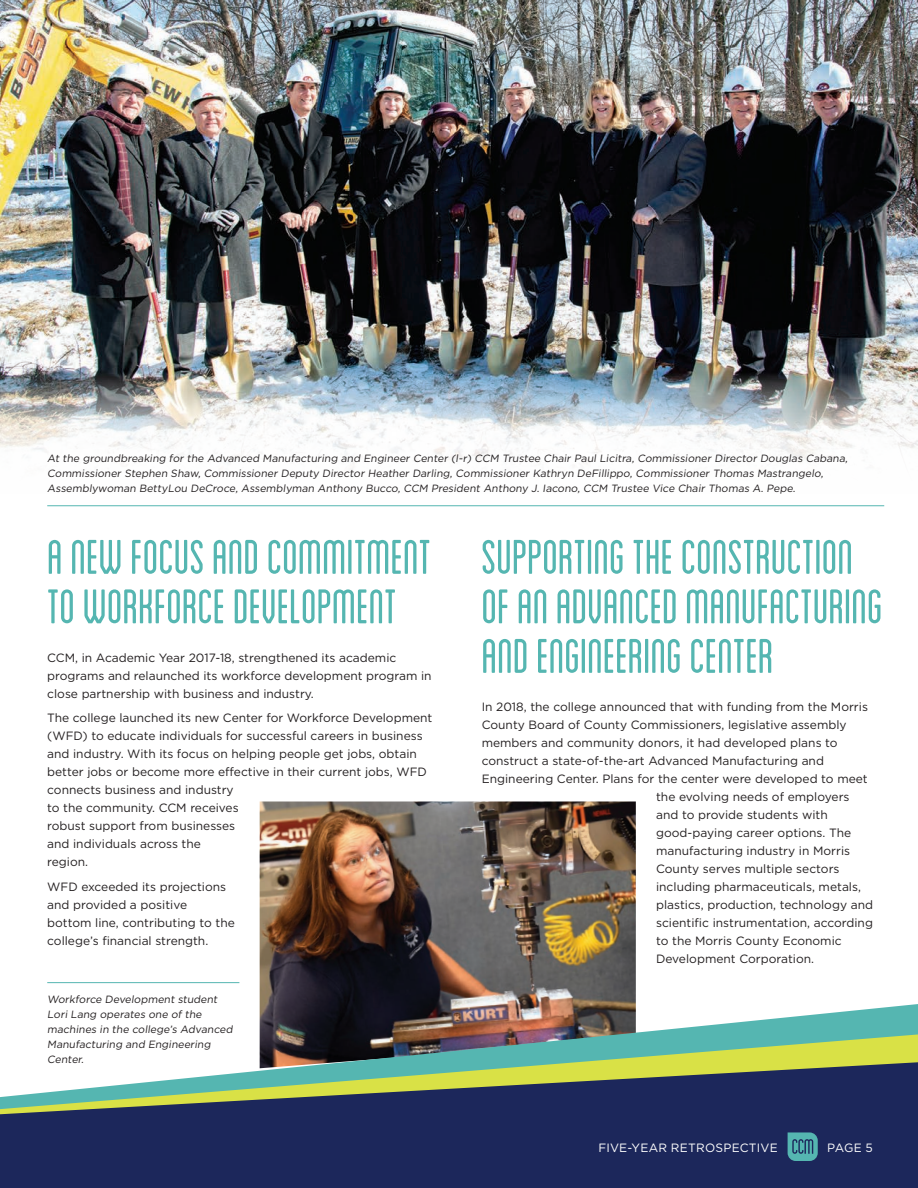
<style>
.page{position:relative;width:918px;height:1188px;background:#fff}
.page>*{position:absolute;margin:0;border:0;box-sizing:border-box;transform-origin:0 0}
.Highlight_Headings{font:condensed 51px/49.5px "Blanch";letter-spacing:-.005em;color:#55b6b1}
.At_a_glance_text{font:12px/18px "Gotham";color:#231f20}
.t1{font:12px "Gotham";letter-spacing:.02em;color:#fff}
.Photo_Caption_Green{font:10.5px/15px "Gotham";color:#231f20}
</style>
<div class="page">
<img style="left:260px;top:802px;width:376px;height:202px">
<img style="left:259px;top:1004px;width:659px;height:30px">
<img style="left:259px;top:1034px;width:659px;height:28px">
<svg style="left:0;top:1062px;width:918px;height:126px;background:#3c4c67"></svg>
<hr style="left:47px;top:982px;width:192px;height:1px;background:#55b6b1">
<img style="left:0;top:0;width:918px;height:464px">
<hr style="left:47px;top:505px;width:837px;height:1px;background:#55b6b1">
<svg style="left:788px;top:1132px;width:30px;height:29px"></svg>
<p class="Photo_Caption_Green" style="left:47px;top:451px;width:804px">At the groundbreaking for the Advanced Manufacturing and Engineer Center (l-r) CCM Trustee Chair Paul Licitra, Commissioner Director Douglas Cabana,<br>Commissioner Stephen Shaw, Commissioner Deputy Director Heather Darling, Commissioner Kathryn DeFillippo, Commissioner Thomas Mastrangelo,<br>Assemblywoman BettyLou DeCroce, Assemblyman Anthony Bucco, CCM President Anthony J. Iacono, CCM Trustee Vice Chair Thomas A. Pepe.</p>
<p class="Highlight_Headings" style="left:47px;top:530px;width:386px">A NEW FOCUS AND COMMITMENT<br>TO WORKFORCE DEVELOPMENT</p>
<p class="At_a_glance_text" style="left:47px;top:648px;width:386px">CCM, in Academic Year 2017-18, strengthened its academic programs and relaunched its workforce development program in close partnership with business and industry.</p>
<p class="At_a_glance_text" style="left:47px;top:709px;width:387px">The college launched its new Center for Workforce Development (WFD) to educate individuals for successful careers in business and industry. With its focus on helping people get jobs, obtain better jobs or become more effective in their current jobs, WFD connects business and industry<br>to the community. CCM receives<br>robust support from businesses<br>and individuals across the<br>region.</p>
<p class="At_a_glance_text" style="left:47px;top:878px;width:189px">WFD exceeded its projections and provided a positive<br>bottom line, contributing to the college’s financial strength.</p>
<p class="Photo_Caption_Green" style="left:47px;top:992px;width:189px">Workforce Development student<br>Lori Lang operates one of the machines in the college’s Advanced<br>Manufacturing and Engineering<br>Center.</p>
<p class="Highlight_Headings" style="left:482px;top:530px;width:403px">SUPPORTING THE CONSTRUCTION<br>OF AN ADVANCED MANUFACTURING<br>AND ENGINEERING CENTER</p>
<p class="At_a_glance_text" style="left:482px;top:698px;width:388px">In 2018, the college announced that with funding from the Morris</p>
<p class="At_a_glance_text" style="left:482px;top:716px;width:366px">County Board of County Commissioners, legislative assembly</p>
<p class="At_a_glance_text" style="left:482px;top:734px;width:358px">members and community donors, it had developed plans to</p>
<p class="At_a_glance_text" style="left:482px;top:752px;width:344px">construct a state-of-the-art Advanced Manufacturing and</p>
<p class="At_a_glance_text" style="left:482px;top:770px;width:388px">Engineering Center. Plans for the center were developed to meet</p>
<p class="At_a_glance_text" style="left:656px;top:788px;width:195px">the evolving needs of employers</p>
<p class="At_a_glance_text" style="left:656px;top:806px;width:173px">and to provide students with</p>
<p class="At_a_glance_text" style="left:656px;top:824px;width:197px">good-paying career options. The</p>
<p class="At_a_glance_text" style="left:656px;top:842px;width:196px">manufacturing industry in Morris</p>
<p class="At_a_glance_text" style="left:656px;top:860px;width:185px">County serves multiple sectors</p>
<p class="At_a_glance_text" style="left:656px;top:878px;width:206px">including pharmaceuticals, metals,</p>
<p class="At_a_glance_text" style="left:656px;top:896px;width:218px">plastics, production, technology and</p>
<p class="At_a_glance_text" style="left:656px;top:914px;width:218px">scientific instrumentation, according</p>
<p class="At_a_glance_text" style="left:656px;top:932px;width:187px">to the Morris County Economic</p>
<p class="At_a_glance_text" style="left:656px;top:950px;width:160px">Development Corporation.</p>
<p class="t1" style="left:598px;top:1140px;width:181px">FIVE-YEAR RETROSPECTIVE</p>
<p class="t1" style="left:827px;top:1140px;width:47px">PAGE 5</p>
</div>
